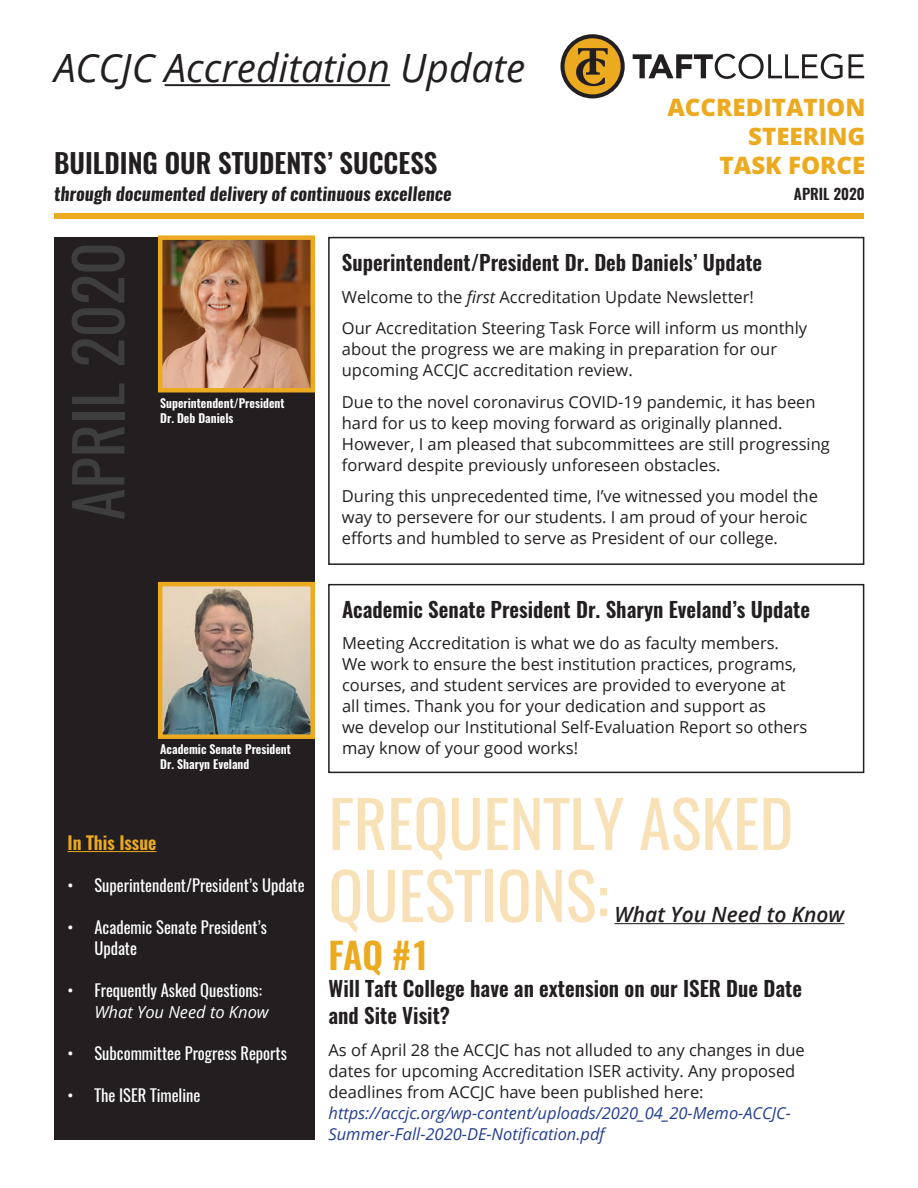
<style>
.page{position:relative;width:918px;height:1188px;background:#fff}
.page>*{position:absolute;margin:0;border:0;box-sizing:border-box;transform-origin:0 0}
.t1{font:64.5px/72px "Oswald";color:#f9e1b7}
.t2{font:64.5px "Oswald";color:#3e3e3f}
.t3{font:italic 39px "Open Sans";color:#231f20}
.t4{font:600 36px "Oswald";color:#ebaa20}
.t5{font:600 27px "Oswald";color:#231f20}
.t6{font:800 24.15px/29px "Open Sans";color:#ebaa20;text-align:right}
.t7{font:600 21px/27px "Oswald";color:#231f20}
.t8{font:italic 600 21px "Open Sans";color:#231f20}
.t9{font:italic 700 18px "Oswald";color:#231f20}
.t10{font:600 18px "Oswald";color:#ebaa20}
.t11{font:16.5px/21px "Open Sans";color:#231f20}
.t12{font:16.5px/21px "Oswald";color:#fff}
.t13{font:600 15px "Oswald";color:#231f20}
.t14{font:600 12px/15px "Oswald";color:#fff}
.s1{font-family:"Open Sans";font-style:italic}
.s2{font-style:italic}
.s3{font-style:italic;color:#253f8e}
</style>
<div class="page">
<div style="left:54px;top:238px;width:261px;height:902px;background:#231f20"></div>
<svg style="left:633px;top:54px;width:210px;height:25px"></svg>
<svg style="left:849px;top:54px;width:15px;height:24px"></svg>
<svg style="left:560px;top:34px;width:65px;height:64px"></svg>
<div style="left:54px;top:213px;width:810px;height:6px;background:#ebaa20"></div>
<hr style="left:165px;top:84px;width:225px;height:2px;background:#231f20">
<hr style="left:614px;top:923px;width:230px;height:1px;background:#231f20">
<hr style="left:68px;top:851px;width:88px;height:1px;background:#ebaa20">
<div style="left:328px;top:237px;width:536px;height:328px;border:2px solid #231f20"></div>
<div style="left:328px;top:584px;width:536px;height:189px;border:2px solid #231f20"></div>
<img style="left:163px;top:240px;width:147px;height:147px">
<div style="left:158px;top:235px;width:157px;height:157px;border:4px solid #ebaa20"></div>
<img style="left:163px;top:587px;width:147px;height:147px">
<div style="left:158px;top:582px;width:157px;height:157px;border:4px solid #ebaa20"></div>
<p class="t3" style="left:54px;top:41px;width:473px">ACCJC Accreditation Update</p>
<p class="t6" style="left:667px;top:92px;width:200px">ACCREDITATION<br>STEERING<br>TASK FORCE</p>
<p class="t5" style="left:54px;top:144px;width:385px">BUILDING OUR STUDENTS’ SUCCESS</p>
<p class="t9" style="left:54px;top:181px;width:399px">through documented delivery of continuous excellence</p>
<p class="t13" style="left:794px;top:184px;width:72px">APRIL 2020</p>
<p class="t2" style="left:53px;top:520px;width:279px;rotate:-90deg">APRIL 2020</p>
<p class="t14" style="left:160px;top:396px;width:126px">Superintendent/President<br>Dr. Deb Daniels</p>
<p class="t14" style="left:160px;top:742px;width:132px">Academic Senate President<br>Dr. Sharyn Eveland</p>
<p class="t10" style="left:68px;top:830px;width:90px">In This Issue</p>
<p class="t12" style="left:68px;top:875px;width:239px">• Superintendent/President’s Update</p>
<p class="t12" style="left:94px;top:917px;width:174px;text-indent:-27px">• Academic Senate President’s<br>Update</p>
<p class="t12" style="left:94px;top:980px;width:176px;text-indent:-27px">• Frequently Asked Questions:<br><span class="s1">What You Need to Know</span></p>
<p class="t12" style="left:68px;top:1043px;width:221px">• Subcommittee Progress Reports</p>
<p class="t12" style="left:68px;top:1085px;width:134px">• The ISER Timeline</p>
<p class="t7" style="left:342px;top:250px;width:422px">Superintendent/President Dr. Deb Daniels’ Update</p>
<p class="t11" style="left:342px;top:281px;width:467px;line-height:31.5px">Welcome to the <span class="s2">first</span> Accreditation Update Newsletter!<br>Our Accreditation Steering Task Force will inform us monthly</p>
<p class="t11" style="left:342px;top:338px;width:437px">about the progress we are making in preparation for our upcoming ACCJC accreditation review.</p>
<p class="t11" style="left:342px;top:391px;width:490px">Due to the novel coronavirus COVID-19 pandemic, it has been hard for us to keep moving forward as originally planned.<br>However, I am pleased that subcommittees are still progressing forward despite previously unforeseen obstacles.</p>
<p class="t11" style="left:342px;top:485px;width:478px">During this unprecedented time, I’ve witnessed you model the way to persevere for our students. I am proud of your heroic efforts and humbled to serve as President of our college.</p>
<p class="t7" style="left:342px;top:596px;width:470px">Academic Senate President Dr. Sharyn Eveland’s Update</p>
<p class="t11" style="left:342px;top:633px;width:467px">Meeting Accreditation is what we do as faculty members.<br>We work to ensure the best institution practices, programs, courses, and student services are provided to everyone at all times. Thank you for your dedication and support as<br>we develop our Institutional Self-Evaluation Report so others may know of your good works!</p>
<p class="t1" style="left:328px;top:788px;width:466px">FREQUENTLY ASKED<br>QUESTIONS:</p>
<p class="t8" style="left:614px;top:900px;width:231px">What You Need to Know</p>
<p class="t4" style="left:328px;top:930px;width:103px">FAQ #1</p>
<p class="t7" style="left:328px;top:976px;width:475px">Will Taft College have an extension on our ISER Due Date and Site Visit?</p>
<p class="t11" style="left:328px;top:1039px;width:478px">As of April 28 the ACCJC has not alluded to any changes in due dates for upcoming Accreditation ISER activity. Any proposed deadlines from ACCJC have been published here: <span class="s3">https://accjc.org/wp-content/uploads/2020_04_20-Memo-ACCJC-Summer-Fall-2020-DE-Notification.pdf</span></p>
</div>
